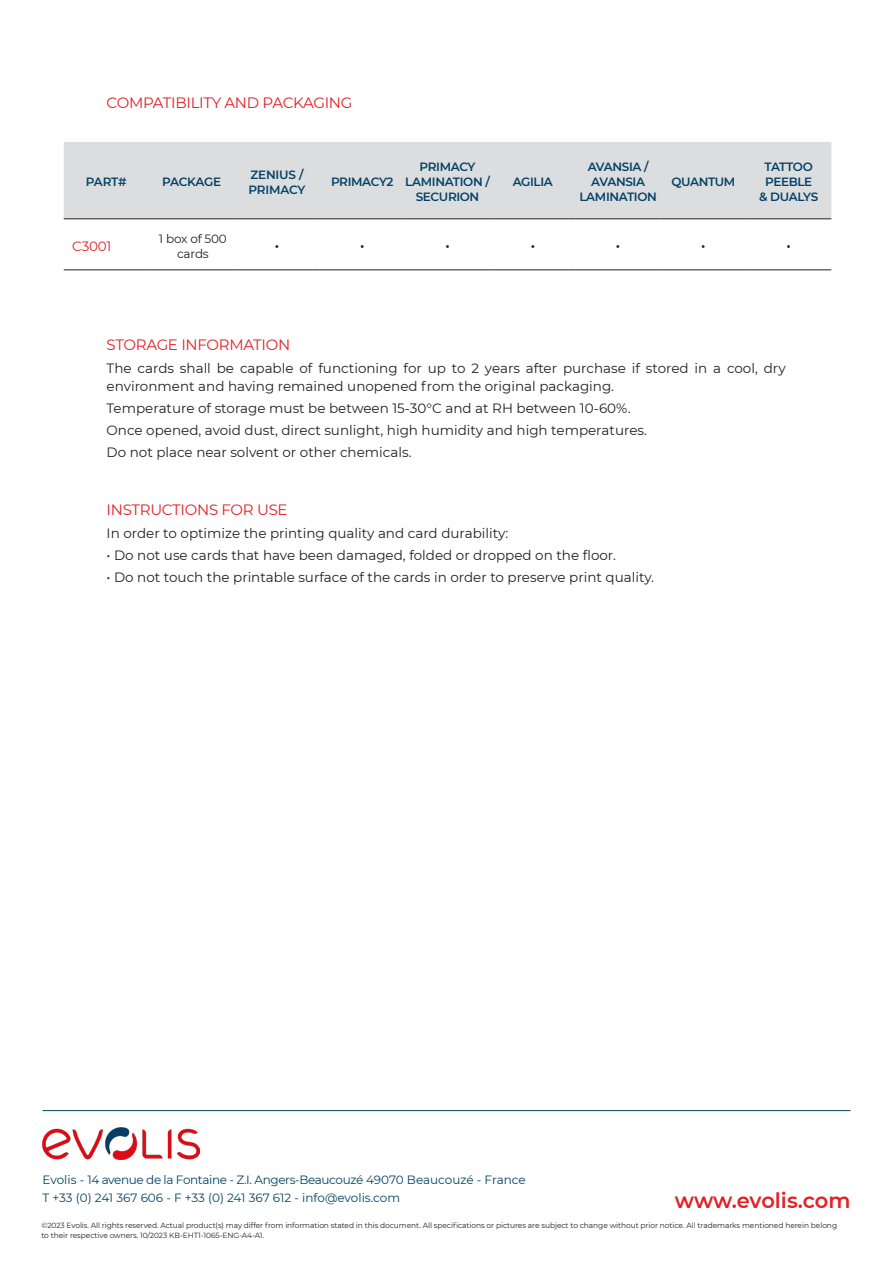
<style>
.page{position:relative;width:893px;height:1263px;background:#fff}
.page>*{position:absolute;margin:0;border:0;box-sizing:border-box;transform-origin:0 0}
.t1{font:600 21px "Montserrat";letter-spacing:-.01em;color:#e41f25}
.tab1{font:18px "Montserrat";color:#231f20}
.t2{font:15px "Montserrat";letter-spacing:-.02em;color:#e41f25}
.t3{font:13.5px/18px "Montserrat";color:#231f20}
.t4{font:13.5px "Montserrat";letter-spacing:-.015em;color:#e41f25}
.t5{font:600 12px/15px "Montserrat";letter-spacing:-.03em;color:#024266;text-align:center}
.t6{font:12px "Montserrat";letter-spacing:-.03em;color:#024266}
.t7{font:12px "Montserrat";letter-spacing:-.01em;color:#024266}
.t8{font:12px/15px "Montserrat";letter-spacing:-.015em;color:#231f20;text-align:center}
.mentions_légales{font:7.5px/10.5px "Montserrat";letter-spacing:-.01em;color:#231f20}
</style>
<div class="page">
<hr style="left:43px;top:1110px;width:807px;height:1px;background:#024266">
<img style="left:43px;top:1128px;width:157px;height:32px">
<div style="left:64px;top:142px;width:767px;height:77px;background:#dcdddf"></div>
<svg style="left:64px;top:269px;width:767px;height:1px"></svg>
<hr style="left:64px;top:219px;width:85px;height:1px;background:#231f20">
<hr style="left:149px;top:219px;width:85px;height:1px;background:#231f20">
<hr style="left:234px;top:219px;width:86px;height:1px;background:#231f20">
<hr style="left:320px;top:219px;width:85px;height:1px;background:#231f20">
<hr style="left:405px;top:219px;width:85px;height:1px;background:#231f20">
<hr style="left:490px;top:219px;width:85px;height:1px;background:#231f20">
<hr style="left:575px;top:219px;width:86px;height:1px;background:#231f20">
<hr style="left:661px;top:219px;width:85px;height:1px;background:#231f20">
<hr style="left:746px;top:219px;width:85px;height:1px;background:#231f20">
<hr style="left:64px;top:270px;width:85px;height:1px;background:#231f20">
<hr style="left:149px;top:270px;width:85px;height:1px;background:#231f20">
<hr style="left:234px;top:270px;width:86px;height:1px;background:#231f20">
<hr style="left:320px;top:270px;width:85px;height:1px;background:#231f20">
<hr style="left:405px;top:270px;width:85px;height:1px;background:#231f20">
<hr style="left:490px;top:270px;width:85px;height:1px;background:#231f20">
<hr style="left:575px;top:270px;width:86px;height:1px;background:#231f20">
<hr style="left:661px;top:270px;width:85px;height:1px;background:#231f20">
<hr style="left:746px;top:270px;width:85px;height:1px;background:#231f20">
<p class="t2" style="left:107px;top:93px;width:247px">COMPATIBILITY AND PACKAGING</p>
<p class="t5" style="left:86px;top:174px;width:42px">PART#</p>
<p class="t5" style="left:162px;top:174px;width:61px">PACKAGE</p>
<p class="t5" style="left:248px;top:166px;width:58px;text-align:left">ZENIUS /<br>PRIMACY</p>
<p class="t5" style="left:331px;top:174px;width:64px">PRIMACY2</p>
<p class="t5" style="left:405px;top:159px;width:86px">PRIMACY<br>LAMINATION /<br>SECURION</p>
<p class="t5" style="left:513px;top:174px;width:42px">AGILIA</p>
<p class="t5" style="left:579px;top:159px;width:79px">AVANSIA /<br>AVANSIA<br>LAMINATION</p>
<p class="t5" style="left:671px;top:174px;width:65px">QUANTUM</p>
<p class="t5" style="left:759px;top:159px;width:61px">TATTOO<br>PEEBLE<br>&amp; DUALYS</p>
<p class="t4" style="left:72px;top:237px;width:41px">C3001</p>
<p class="t8" style="left:159px;top:230px;width:69px">1 box of 500 cards</p>
<p class="tab1" style="left:274px;top:234px;width:7px">•</p>
<p class="tab1" style="left:359px;top:234px;width:7px">•</p>
<p class="tab1" style="left:445px;top:234px;width:7px">•</p>
<p class="tab1" style="left:530px;top:234px;width:7px">•</p>
<p class="tab1" style="left:615px;top:234px;width:7px">•</p>
<p class="tab1" style="left:701px;top:234px;width:7px">•</p>
<p class="tab1" style="left:786px;top:234px;width:7px">•</p>
<p class="t2" style="left:107px;top:335px;width:185px">STORAGE INFORMATION</p>
<p class="t3" style="left:107px;top:358px;width:681px">The cards shall be capable of functioning for up to 2 years after purchase if stored in a cool, dry environment and having remained unopened from the original packaging.</p>
<p class="t3" style="left:107px;top:399px;width:526px">Temperature of storage must be between 15-30°C and at RH between 10-60%.</p>
<p class="t3" style="left:107px;top:421px;width:542px">Once opened, avoid dust, direct sunlight, high humidity and high temperatures.</p>
<p class="t3" style="left:107px;top:443px;width:306px">Do not place near solvent or other chemicals.</p>
<p class="t2" style="left:107px;top:500px;width:183px">INSTRUCTIONS FOR USE</p>
<p class="t3" style="left:107px;top:523px;width:403px">In order to optimize the printing quality and card durability:</p>
<p class="t3" style="left:107px;top:545px;width:511px">• Do not use cards that have been damaged, folded or dropped on the floor.</p>
<p class="t3" style="left:107px;top:568px;width:549px">• Do not touch the printable surface of the cards in order to preserve print quality.</p>
<p class="t6" style="left:43px;top:1171px;width:485px">Evolis - 14 avenue de la Fontaine - Z.I. Angers-Beaucouzé 49070 Beaucouzé - France</p>
<p class="t7" style="left:43px;top:1189px;width:359px">T +33 (0) 241 367 606 - F +33 (0) 241 367 612 - info@evolis.com</p>
<p class="mentions_légales" style="left:41px;top:1219px;width:797px">©2023 Evolis. All rights reserved. Actual product(s) may differ from information stated in this document. All specifications or pictures are subject to change without prior notice. All trademarks mentioned herein belong to their respective owners. 10/2023 KB-EHT1-1065-ENG-A4-A1.</p>
<p class="t1" style="left:675px;top:1185px;width:177px">www.evolis.com</p>
</div>
